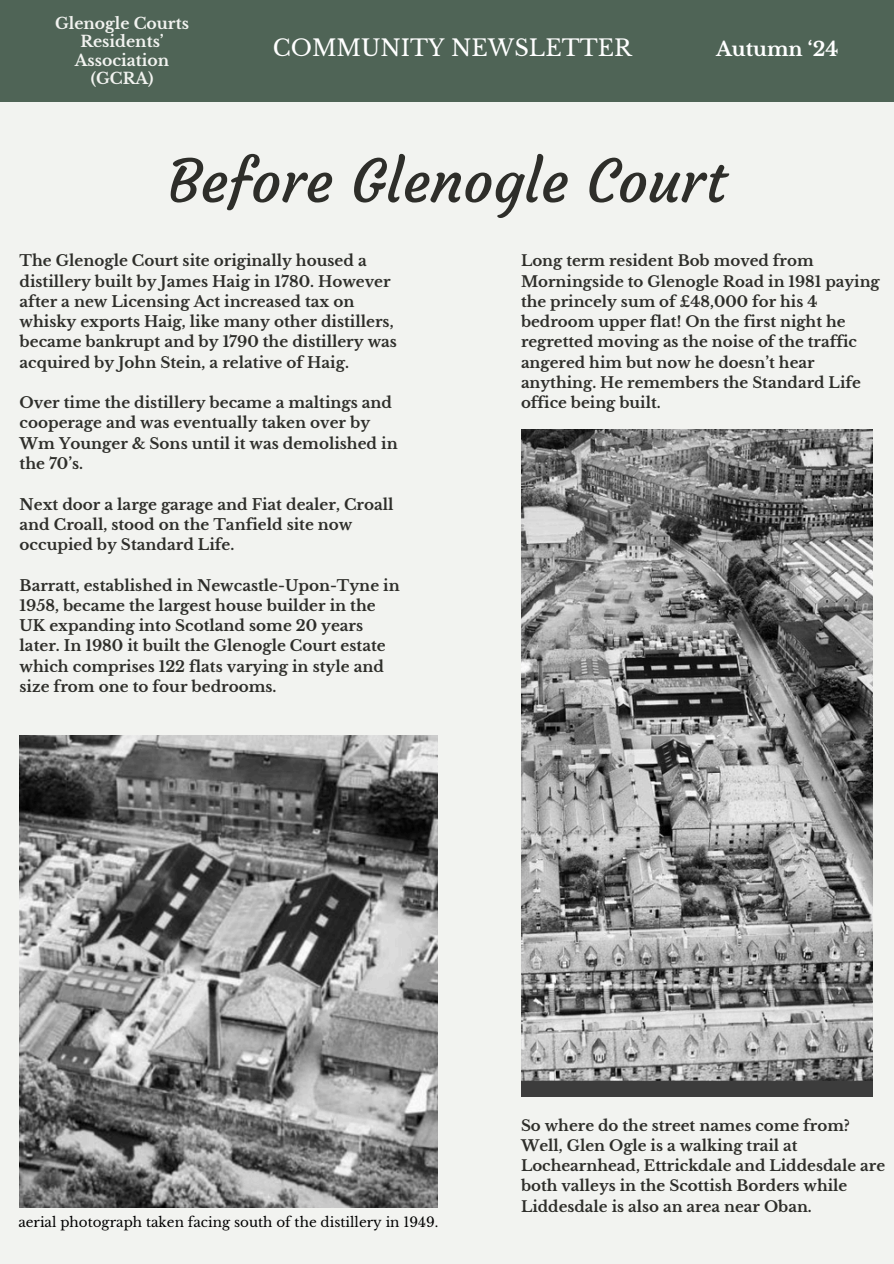
<style>
.page{position:relative;width:894px;height:1264px;background:#fff}
.page>*{position:absolute;margin:0;border:0;box-sizing:border-box;transform-origin:0 0}
.t1{font:58.65px "Courgette";color:#2e2e2a}
.t2{font:22.5px "Libre Baskerville";color:#fff}
.t3{font:700 19.5px "Libre Baskerville";color:#fff}
.t4{font:700 15.6px/18.6px "Libre Baskerville";color:#f2f3f0;text-align:center}
.t5{font:700 15.15px/20.2px "Libre Baskerville";color:#2e2e2a}
.t6{font:700 15px/20.2px "Libre Baskerville";color:#2e2e2a}
.t7{font:13.5px "Libre Baskerville";color:#000}
</style>
<div class="page">
<div style="left:0;top:0;width:893px;height:1263px;background:#f2f3f0"></div>
<div style="left:0;top:0;width:893px;height:101px;background:#4f6456"></div>
<img style="left:521px;top:429px;width:351px;height:667px">
<img style="left:20px;top:735px;width:417px;height:472px">
<h4 class="t4" style="left:55px;top:14px;width:135px">Glenogle Courts<br>Residents’<br>Association (GCRA)</h4>
<h3 class="t2" style="left:273px;top:35px;width:360px">COMMUNITY NEWSLETTER</h3>
<h1 class="t3" style="left:716px;top:37px;width:124px">Autumn ‘24</h1>
<h4 class="t1" style="left:168px;top:145px;width:559px">Before Glenogle Court</h4>
<h4 class="t5" style="left:20px;top:251px;width:379px">The Glenogle Court site originally housed a distillery built by James Haig in 1780. However after a new Licensing Act increased tax on whisky exports Haig, like many other distillers, became bankrupt and by 1790 the distillery was acquired by John Stein, a relative of Haig.</h4>
<h4 class="t5" style="left:20px;top:393px;width:379px">Over time the distillery became a maltings and cooperage and was eventually taken over by Wm Younger &amp; Sons until it was demolished in the 70’s.</h4>
<p class="t5" style="left:20px;top:494px;width:375px">Next door a large garage and Fiat dealer, Croall and Croall, stood on the Tanfield site now occupied by Standard Life.</p>
<p class="t5" style="left:20px;top:575px;width:381px">Barratt, established in Newcastle-Upon-Tyne in 1958, became the largest house builder in the UK expanding into Scotland some 20 years later. In 1980 it built the Glenogle Court estate which comprises 122 flats varying in style and size from one to four bedrooms.</p>
<p class="t6" style="left:521px;top:251px;width:360px">Long term resident Bob moved from Morningside to Glenogle Road in 1981 paying the princely sum of £48,000 for his 4 bedroom upper flat! On the first night he regretted moving as the noise of the traffic angered him but now he doesn’t hear anything. He remembers the Standard Life office being built.</p>
<h4 class="t7" style="left:18px;top:1213px;width:421px">aerial photograph taken facing south of the distillery in 1949.</h4>
<h4 class="t6" style="left:521px;top:1115px;width:365px">So where do the street names come from?<br>Well, Glen Ogle is a walking trail at Lochearnhead, Ettrickdale and Liddesdale are both valleys in the Scottish Borders while Liddesdale is also an area near Oban.</h4>
</div>
